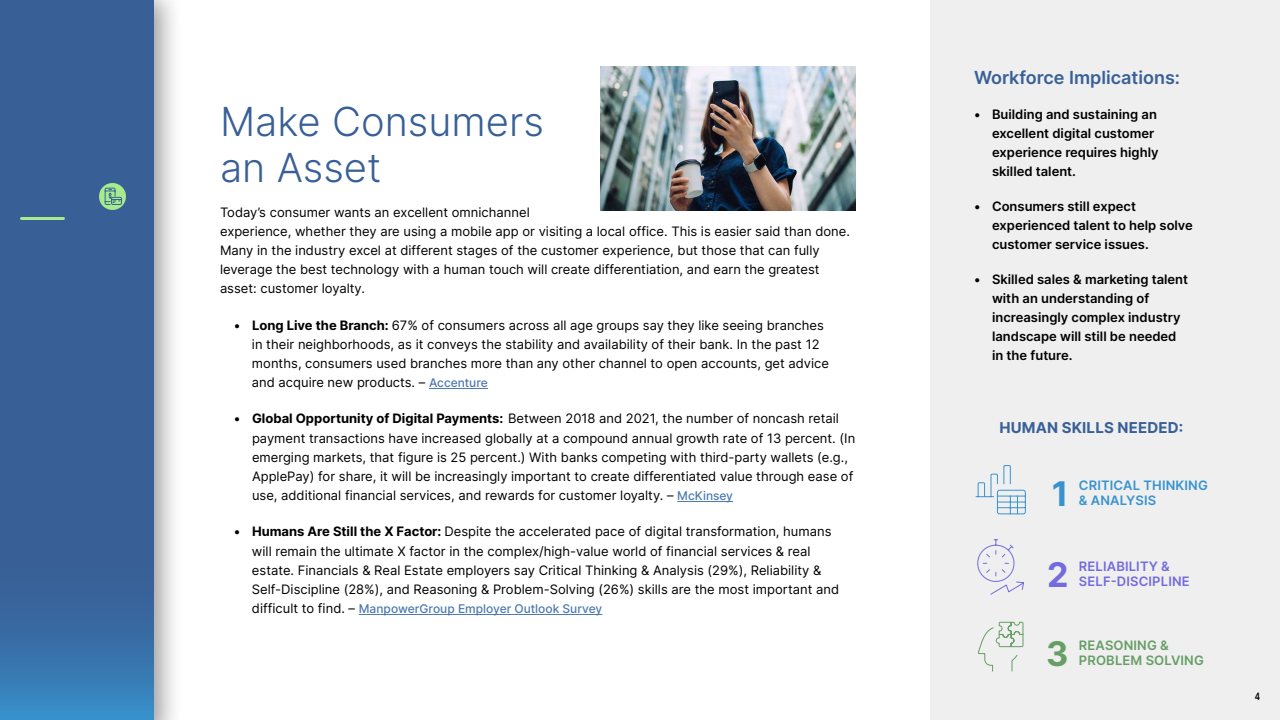
<style>
.page{position:relative;width:1280px;height:720px;background:#fff}
.page>*{position:absolute;margin:0;border:0;box-sizing:border-box;transform-origin:0 0}
.t1{font:300 40px/46px "Inter";color:#386097}
.t2{font:700 34px "Inter";color:#3893cd}
.t3{font:700 34px "Inter";color:#736bde}
.t4{font:700 34px "Inter";color:#669e66}
.t5{font:600 18px "Inter";color:#386097}
.t6{font:700 15px "Inter";letter-spacing:.01em;color:#386097}
.t7{font:13px/19px "Inter";color:#000}
.t8{font:600 13px/19px "Inter";color:#000}
.t9{font:600 13px "Inter";letter-spacing:.01em;color:#736bde}
.t10{font:600 13px "Inter";letter-spacing:.01em;color:#3893cd}
.t11{font:600 13px "Inter";letter-spacing:.01em;color:#669e66}
.t12{font:500 12px "Inter";color:#4c79af}
.t13{font:600 10px "Inter";color:#000;scale:.8 1}
.s1{font-weight:700}
.s2{font-weight:500;font-size:12px;color:#4c79af}
.s3{font-weight:400;font-size:13px;color:#000}
</style>
<div class="page">
<div style="left:930px;top:0;width:350px;height:720px;background:#efefef"></div>
<hr style="left:429px;top:388px;width:59px;height:1px;background:#4c79af">
<hr style="left:677px;top:501px;width:56px;height:1px;background:#4c79af">
<hr style="left:359px;top:614px;width:243px;height:1px;background:#4c79af">
<img style="left:600px;top:67px;width:256px;height:144px">
<div style="left:0;top:0;width:183px;height:720px;background:#000;opacity:.4"></div>
<svg style="left:0;top:0;width:154px;height:720px;background:#38639b"></svg>
<hr style="left:22px;top:217px;width:42px;height:3px;background:#a6eb8c">
<svg style="left:99px;top:183px;width:27px;height:27px"></svg>
<svg style="left:105px;top:188px;width:17px;height:17px"></svg>
<svg style="left:977px;top:621px;width:47px;height:51px"></svg>
<svg style="left:977px;top:539px;width:47px;height:56px"></svg>
<svg style="left:975px;top:465px;width:51px;height:50px"></svg>
<h1 class="t1" style="left:220px;top:97px;width:325px">Make Consumers an Asset</h1>
<p class="t7" style="left:220px;top:202px;width:631px">Today’s consumer wants an excellent omnichannel<br>experience, whether they are using a mobile app or visiting a local office. This is easier said than done.<br>Many in the industry excel at different stages of the customer experience, but those that can fully leverage the best technology with a human touch will create differentiation, and earn the greatest asset: customer loyalty.</p>
<p class="t7" style="left:252px;top:315px;width:579px;text-indent:-18px"><span class="s1">• Long Live the Branch:</span> 67% of consumers across all age groups say they like seeing branches in their neighborhoods, as it conveys the stability and availability of their bank. In the past 12 months, consumers used branches more than any other channel to open accounts, get advice and acquire new products. – <span class="s2">Accenture</span></p>
<p class="t7" style="left:252px;top:409px;width:605px;text-indent:-18px"><span class="s1">• Global Opportunity of Digital Payments:</span> Between 2018 and 2021, the number of noncash retail payment transactions have increased globally at a compound annual growth rate of 13 percent. (In emerging markets, that figure is 25 percent.) With banks competing with third-party wallets (e.g., ApplePay) for share, it will be increasingly important to create differentiated value through ease of use, additional financial services, and rewards for customer loyalty. – <span class="s2">McKinsey</span></p>
<p class="t7" style="left:252px;top:522px;width:589px;text-indent:-18px"><span class="s1">• Humans Are Still the X Factor:</span> Despite the accelerated pace of digital transformation, humans will remain the ultimate X factor in the complex/high-value world of financial services &amp; real estate. Financials &amp; Real Estate employers say Critical Thinking &amp; Analysis (29%), Reliability &amp; Self-Discipline (28%), and Reasoning &amp; Problem-Solving (26%) skills are the most important and</p>
<p class="t12" style="left:252px;top:599px;width:352px"><span class="s3">difficult to find. –</span> ManpowerGroup Employer Outlook Survey</p>
<h3 class="t5" style="left:974px;top:64px;width:208px">Workforce Implications:</h3>
<p class="t8" style="left:992px;top:104px;width:168px;text-indent:-18px">• Building and sustaining an excellent digital customer experience requires highly skilled talent.</p>
<p class="t8" style="left:992px;top:196px;width:202px;text-indent:-18px">• Consumers still expect experienced talent to help solve customer service issues.</p>
<p class="t8" style="left:992px;top:269px;width:198px;text-indent:-18px">• Skilled sales &amp; marketing talent with an understanding of increasingly complex industry landscape will still be needed in the future.</p>
<p class="t6" style="left:999px;top:416px;width:185px">HUMAN SKILLS NEEDED:</p>
<h2 class="t2" style="left:1052px;top:469px;width:18px">1</h2>
<p class="t10" style="left:1079px;top:476px;width:130px">CRITICAL THINKING</p>
<p class="t10" style="left:1079px;top:491px;width:79px">&amp; ANALYSIS</p>
<h2 class="t3" style="left:1047px;top:550px;width:23px">2</h2>
<p class="t9" style="left:1079px;top:557px;width:92px">RELIABILITY &amp;</p>
<p class="t9" style="left:1079px;top:572px;width:112px">SELF-DISCIPLINE</p>
<h2 class="t4" style="left:1046px;top:629px;width:24px">3</h2>
<p class="t11" style="left:1079px;top:636px;width:91px">REASONING &amp;</p>
<p class="t11" style="left:1079px;top:651px;width:126px">PROBLEM SOLVING</p>
<p class="t13" style="left:1255px;top:689px;width:8px">4</p>
</div>
